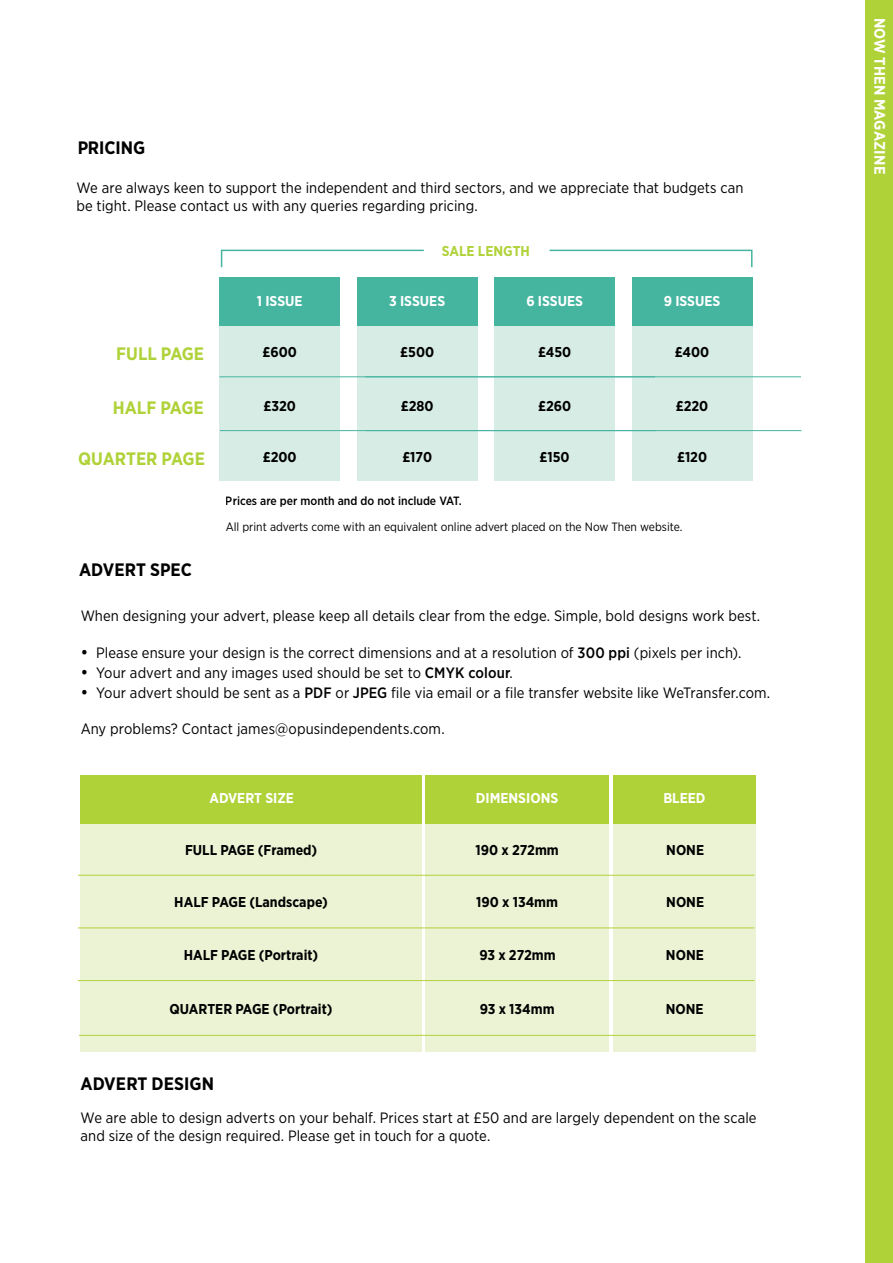
<style>
.page{position:relative;width:893px;height:1263px;background:#fff}
.page>*{position:absolute;margin:0;border:0;box-sizing:border-box;transform-origin:0 0}
.t1{font:700 18px "Gotham Narrow";color:#000}
.t2{font:700 18px "Gotham Narrow";color:#b0d239}
.t3{font:700 15.15px "Gotham Narrow";letter-spacing:.01em;color:#fff}
.t4{font:15px/18px "Gotham Narrow";letter-spacing:.005em;color:#000}
.t5{font:700 14.25px "Gotham Narrow";color:#000}
.t6{font:700 14.25px "Gotham Narrow";color:#fff}
.t7{font:700 14.25px "Gotham Narrow";color:#b0d239}
.t8{font:12px "Gotham Narrow";color:#000}
.t9{font:500 12px "Gotham Narrow";color:#000}
.s1{font-weight:500;font-size:16.5px}
.s2{font-weight:500}
</style>
<div class="page">
<div style="left:632px;top:278px;width:120px;height:202px;background:#d8ece6"></div>
<div style="left:632px;top:278px;width:120px;height:48px;background:#45b5a0"></div>
<div style="left:494px;top:278px;width:121px;height:202px;background:#d8ece6"></div>
<div style="left:494px;top:278px;width:121px;height:48px;background:#45b5a0"></div>
<div style="left:357px;top:278px;width:121px;height:202px;background:#d8ece6"></div>
<div style="left:357px;top:278px;width:121px;height:48px;background:#45b5a0"></div>
<div style="left:613px;top:775px;width:143px;height:277px;background:#ecf3d5"></div>
<div style="left:426px;top:775px;width:183px;height:277px;background:#ecf3d5"></div>
<div style="left:81px;top:775px;width:341px;height:277px;background:#ecf3d5"></div>
<div style="left:219px;top:278px;width:121px;height:202px;background:#d8ece6"></div>
<div style="left:865px;top:0;width:28px;height:1263px;background:#b0d239"></div>
<div style="left:81px;top:775px;width:341px;height:48px;background:#b0d239"></div>
<div style="left:426px;top:775px;width:183px;height:48px;background:#b0d239"></div>
<div style="left:613px;top:775px;width:143px;height:48px;background:#b0d239"></div>
<div style="left:219px;top:278px;width:121px;height:48px;background:#45b5a0"></div>
<svg style="left:220px;top:249px;width:204px;height:19px"></svg>
<svg style="left:549px;top:249px;width:204px;height:19px"></svg>
<hr style="left:219px;top:376px;width:436px;height:1px;background:#45b5a0">
<hr style="left:220px;top:430px;width:436px;height:1px;background:#45b5a0">
<hr style="left:78px;top:875px;width:676px;height:1px;background:#b0d239">
<hr style="left:78px;top:927px;width:676px;height:1px;background:#b0d239">
<hr style="left:78px;top:980px;width:676px;height:1px;background:#b0d239">
<hr style="left:79px;top:1035px;width:676px;height:1px;background:#b0d239">
<hr style="left:365px;top:376px;width:436px;height:1px;background:#45b5a0">
<hr style="left:366px;top:430px;width:435px;height:1px;background:#45b5a0">
<p class="t1" style="left:77px;top:136px;width:70px">PRICING</p>
<p class="t4" style="left:76px;top:178px;width:669px">We are always keen to support the independent and third sectors, and we appreciate that budgets can be tight. Please contact us with any queries regarding pricing.</p>
<p class="t2" style="left:116px;top:342px;width:89px">FULL PAGE</p>
<p class="t2" style="left:113px;top:396px;width:92px">HALF PAGE</p>
<p class="t2" style="left:78px;top:448px;width:128px">QUARTER PAGE</p>
<p class="t1" style="left:79px;top:558px;width:114px">ADVERT SPEC</p>
<p class="t7" style="left:442px;top:242px;width:90px">SALE LENGTH</p>
<p class="t6" style="left:257px;top:291px;width:47px">1 ISSUE</p>
<p class="t6" style="left:389px;top:291px;width:57px">3 ISSUES</p>
<p class="t6" style="left:526px;top:291px;width:58px">6 ISSUES</p>
<p class="t5" style="left:263px;top:343px;width:36px">£600</p>
<p class="t5" style="left:400px;top:343px;width:35px">£500</p>
<p class="t5" style="left:538px;top:343px;width:35px">£450</p>
<p class="t5" style="left:264px;top:397px;width:34px">£320</p>
<p class="t5" style="left:401px;top:397px;width:34px">£280</p>
<p class="t5" style="left:538px;top:397px;width:35px">£260</p>
<p class="t5" style="left:263px;top:448px;width:35px">£200</p>
<p class="t5" style="left:402px;top:448px;width:31px">£170</p>
<p class="t5" style="left:540px;top:448px;width:32px">£150</p>
<p class="t9" style="left:226px;top:494px;width:238px">Prices are per month and do not include VAT.</p>
<p class="t6" style="left:664px;top:291px;width:58px">9 ISSUES</p>
<p class="t5" style="left:675px;top:343px;width:36px">£400</p>
<p class="t5" style="left:676px;top:397px;width:34px">£220</p>
<p class="t5" style="left:677px;top:448px;width:32px">£120</p>
<p class="t8" style="left:226px;top:520px;width:458px">All print adverts come with an equivalent online advert placed on the Now Then website.</p>
<p class="t4" style="left:81px;top:606px;width:681px">When designing your advert, please keep all details clear from the edge. Simple, bold designs work best.</p>
<p class="t4" style="left:81px;top:644px;width:662px"><span class="s1">•</span> Please ensure your design is the correct dimensions and at a resolution of <span class="s2">300 ppi</span> (pixels per inch).</p>
<p class="t4" style="left:81px;top:664px;width:434px"><span class="s1">•</span> Your advert and any images used should be set to <span class="s2">CMYK colour</span>.</p>
<p class="t4" style="left:81px;top:683px;width:691px"><span class="s1">•</span> Your advert should be sent as a <span class="s2">PDF</span> or <span class="s2">JPEG</span> file via email or a file transfer website like WeTransfer.com.</p>
<p class="t4" style="left:81px;top:719px;width:366px">Any problems? Contact james@opusindependents.com.</p>
<p class="t6" style="left:209px;top:789px;width:86px">ADVERT SIZE</p>
<p class="t6" style="left:476px;top:789px;width:84px">DIMENSIONS</p>
<p class="t5" style="left:185px;top:841px;width:134px">FULL PAGE (Framed)</p>
<p class="t5" style="left:476px;top:841px;width:85px">190 x 272mm</p>
<p class="t5" style="left:174px;top:892px;width:155px">HALF PAGE (Landscape)</p>
<p class="t5" style="left:476px;top:892px;width:83px">190 x 134mm</p>
<p class="t6" style="left:663px;top:789px;width:44px">BLEED</p>
<p class="t5" style="left:666px;top:841px;width:39px">NONE</p>
<p class="t5" style="left:666px;top:892px;width:39px">NONE</p>
<p class="t5" style="left:184px;top:946px;width:136px">HALF PAGE (Portrait)</p>
<p class="t5" style="left:479px;top:946px;width:78px">93 x 272mm</p>
<p class="t5" style="left:666px;top:946px;width:39px">NONE</p>
<p class="t5" style="left:169px;top:999px;width:165px">QUARTER PAGE (Portrait)</p>
<p class="t5" style="left:480px;top:999px;width:77px">93 x 134mm</p>
<p class="t5" style="left:666px;top:999px;width:39px">NONE</p>
<p class="t1" style="left:81px;top:1072px;width:135px">ADVERT DESIGN</p>
<p class="t4" style="left:81px;top:1109px;width:677px">We are able to design adverts on your behalf. Prices start at £50 and are largely dependent on the scale and size of the design required. Please get in touch for a quote.</p>
<p class="t3" style="left:889px;top:18px;width:158px;rotate:90deg">NOW THEN MAGAZINE</p>
</div>
